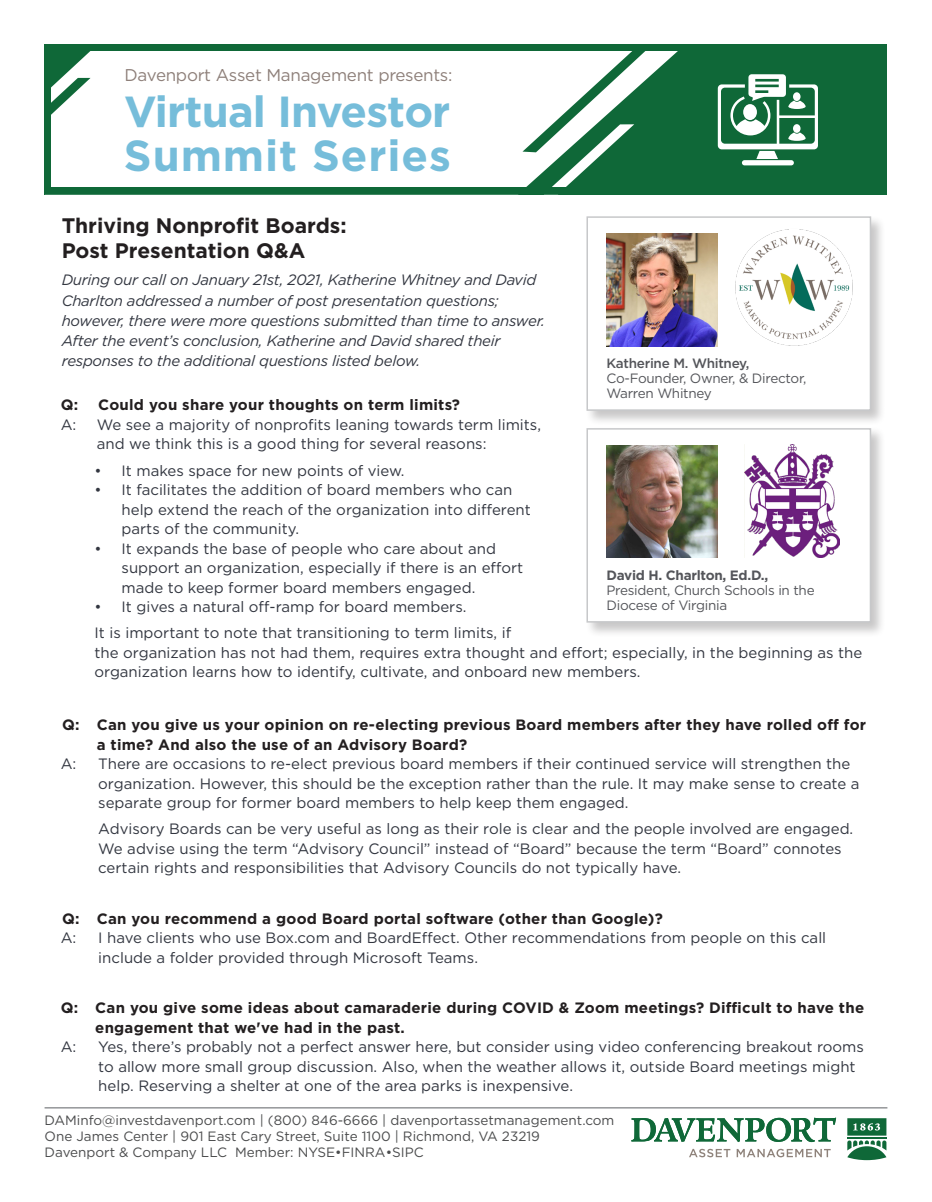
<style>
.page{position:relative;width:932px;height:1202px;background:#fff}
.page>*{position:absolute;margin:0;border:0;box-sizing:border-box;transform-origin:0 0}
.t1{font:700 43.5px/44.2px "Gotham";letter-spacing:-.02em;color:#76bdda}
.Page_Header{font:700 21px "Gotham";color:#231f20}
.t2{font:16.95px "Gotham";letter-spacing:-.015em;color:#8e807a}
.Answer{font:15px/19.5px "Gotham";color:#323640}
.Answer-2{font:700 15px/19.5px "Gotham";letter-spacing:.015em;color:#231f20}
.Date{font:italic 15px/20.2px "Gotham";letter-spacing:-.02em;color:#323640}
.Contact_Info{font:13.5px "Gotham";color:#4b4c4d}
.Date-2{font:13.5px/15px "Gotham";letter-spacing:-.02em;color:#54555a}
.Date-3{font:700 13.5px "Gotham";letter-spacing:-.02em;color:#54555a}
.Date-4{font:500 13.5px "Gotham";letter-spacing:-.02em;color:#54555a}
</style>
<div class="page">
<hr style="left:45px;top:1107px;width:842px;height:1px;background:#939598">
<svg style="left:847px;top:1118px;width:39px;height:42px"></svg>
<svg style="left:631px;top:1117px;width:205px;height:25px"></svg>
<svg style="left:689px;top:1148px;width:41px;height:9px"></svg>
<svg style="left:736px;top:1148px;width:94px;height:9px"></svg>
<div style="left:585px;top:215px;width:300px;height:210px;background:#231f20;opacity:.25"></div>
<div style="left:586px;top:216px;width:285px;height:195px;background:#fff;border:2px solid #c7c8ca"></div>
<div style="left:585px;top:426px;width:300px;height:211px;background:#231f20;opacity:.25"></div>
<div style="left:586px;top:428px;width:285px;height:194px;background:#fff;border:2px solid #c7c8ca"></div>
<div style="left:45px;top:45px;width:842px;height:149px;background:#0f6838"></div>
<div style="left:51px;top:51px;width:627px;height:136px;background:#fff"></div>
<svg style="left:522px;top:51px;width:137px;height:136px"></svg>
<svg style="left:51px;top:78px;width:39px;height:42px"></svg>
<div style="left:742px;top:160px;width:51px;height:5px;background:#fff;border-radius:3px"></div>
<svg style="left:717px;top:74px;width:101px;height:85px"></svg>
<img style="left:606px;top:234px;width:111px;height:112px">
<img style="left:606px;top:445px;width:111px;height:113px">
<img style="left:735px;top:229px;width:118px;height:117px">
<img style="left:744px;top:445px;width:95px;height:113px">
<p class="t2" style="left:125px;top:65px;width:329px">Davenport Asset Management presents:</p>
<p class="t1" style="left:124px;top:89px;width:328px">Virtual Investor<br>Summit Series</p>
<p class="Page_Header" style="left:62px;top:212px;width:286px">Thriving Nonprofit Boards:</p>
<p class="Page_Header" style="left:62px;top:237px;width:245px">Post Presentation Q&amp;A</p>
<p class="Date" style="left:62px;top:270px;width:485px">During our call on January 21st, 2021, Katherine Whitney and David Charlton addressed a number of post presentation questions; however, there were more questions submitted than time to answer.<br>After the event’s conclusion, Katherine and David shared their responses to the additional questions listed below.</p>
<p class="Date-4" style="left:606px;top:354px;width:145px">Katherine M. Whitney,</p>
<p class="Date-2" style="left:606px;top:370px;width:201px">Co-Founder, Owner, &amp; Director,<br>Warren Whitney</p>
<p class="Answer-2" style="left:61px;top:395px;width:19px">Q:</p>
<p class="Answer-2" style="left:98px;top:395px;width:363px">Could you share your thoughts on term limits?</p>
<p class="Answer" style="left:61px;top:414px;width:17px">A:</p>
<p class="Answer" style="left:97px;top:414px;width:446px">We see a majority of nonprofits leaning towards term limits, and we think this is a good thing for several reasons:</p>
<p class="Answer" style="left:94px;top:460px;width:311px">• It makes space for new points of view.</p>
<p class="Answer" style="left:122px;top:479px;width:411px;text-indent:-27px">• It facilitates the addition of board members who can help extend the reach of the organization into different parts of the community.</p>
<p class="Answer" style="left:122px;top:538px;width:403px;text-indent:-27px">• It expands the base of people who care about and support an organization, especially if there is an effort made to keep former board members engaged.</p>
<p class="Answer" style="left:94px;top:596px;width:373px">• It gives a natural off-ramp for board members.</p>
<p class="Answer" style="left:94px;top:623px;width:769px">It is important to note that transitioning to term limits, if<br>the organization has not had them, requires extra thought and effort; especially, in the beginning as the organization learns how to identify, cultivate, and onboard new members.</p>
<p class="Answer-2" style="left:97px;top:715px;width:770px;text-indent:-34px">Q: Can you give us your opinion on re-electing previous Board members after they have rolled off for a time? And also the use of an Advisory Board?</p>
<p class="Answer" style="left:61px;top:753px;width:17px">A:</p>
<p class="Answer" style="left:98px;top:753px;width:762px">There are occasions to re-elect previous board members if their continued service will strengthen the organization. However, this should be the exception rather than the rule. It may make sense to create a separate group for former board members to help keep them engaged.</p>
<p class="Answer" style="left:98px;top:819px;width:756px">Advisory Boards can be very useful as long as their role is clear and the people involved are engaged.<br>We advise using the term “Advisory Council” instead of “Board” because the term “Board” connotes certain rights and responsibilities that Advisory Councils do not typically have.</p>
<p class="Answer-2" style="left:62px;top:908px;width:602px">Q: Can you recommend a good Board portal software (other than Google)?</p>
<p class="Answer" style="left:61px;top:927px;width:17px">A:</p>
<p class="Answer" style="left:98px;top:927px;width:729px">I have clients who use Box.com and BoardEffect. Other recommendations from people on this call include a folder provided through Microsoft Teams.</p>
<p class="Answer-2" style="left:95px;top:997px;width:770px;text-indent:-34px">Q: Can you give some ideas about camaraderie during COVID &amp; Zoom meetings? Difficult to have the engagement that we've had in the past.</p>
<p class="Answer" style="left:61px;top:1036px;width:17px">A:</p>
<p class="Answer" style="left:98px;top:1036px;width:767px">Yes, there’s probably not a perfect answer here, but consider using video conferencing breakout rooms to allow more small group discussion. Also, when the weather allows it, outside Board meetings might help. Reserving a shelter at one of the area parks is inexpensive.</p>
<p class="Contact_Info" style="left:45px;top:1111px;width:571px">DAMinfo@investdavenport.com | (800) 846-6666 | davenportassetmanagement.com</p>
<p class="Contact_Info" style="left:45px;top:1127px;width:497px">One James Center | 901 East Cary Street, Suite 1100 | Richmond, VA 23219</p>
<p class="Contact_Info" style="left:45px;top:1143px;width:380px">Davenport &amp; Company LLC Member: NYSE•FINRA•SIPC</p>
<p class="Date-3" style="left:606px;top:566px;width:163px">David H. Charlton, Ed.D.,</p>
<p class="Date-2" style="left:606px;top:583px;width:210px">President, Church Schools in the<br>Diocese of Virginia</p>
</div>
